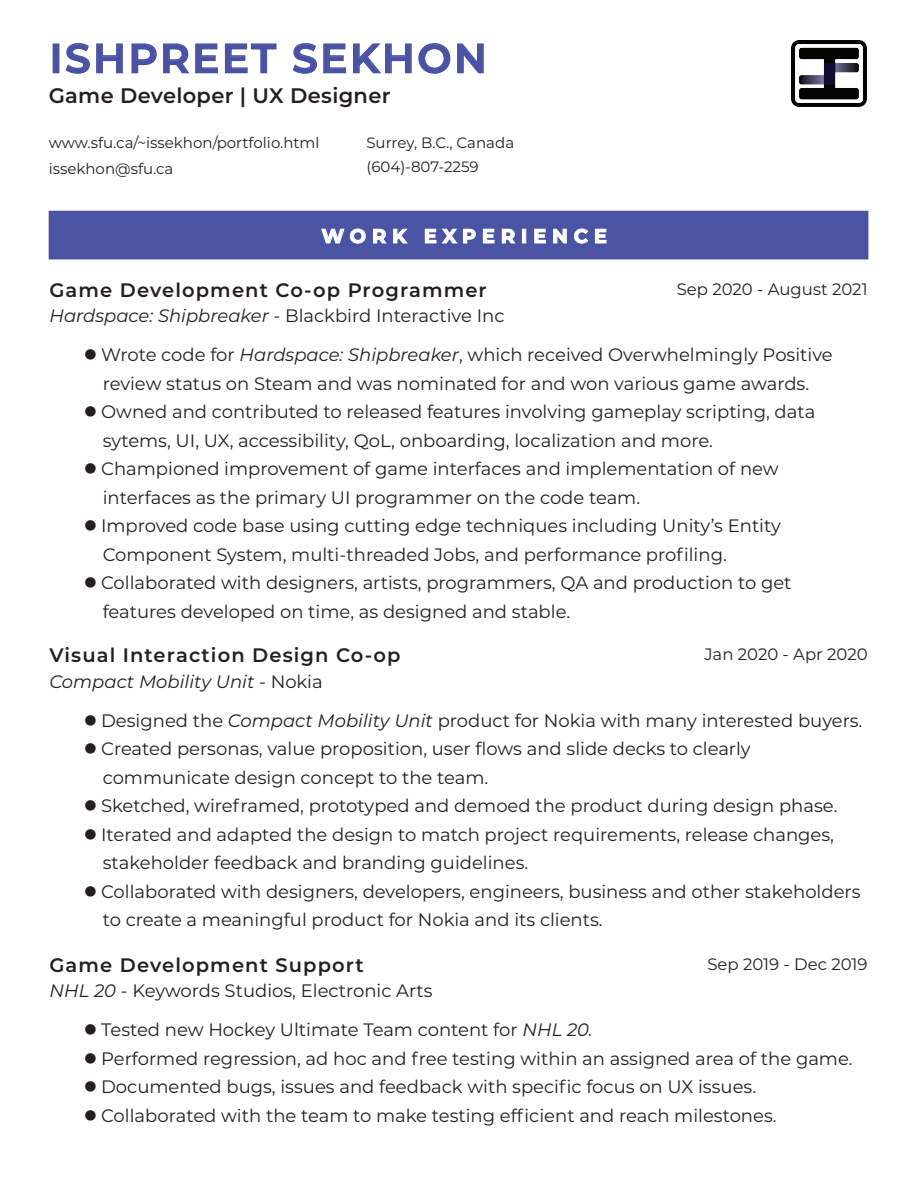
<style>
.page{position:relative;width:918px;height:1188px;background:#fff}
.page>*{position:absolute;margin:0;border:0;box-sizing:border-box;transform-origin:0 0}
.t1{font:600 40.5px "Montserrat";letter-spacing:.065em;color:#4b52a3}
.t2{font:600 21px "Montserrat";letter-spacing:.015em;color:#231f20}
.t3{font:600 19.5px "Montserrat";letter-spacing:.055em;color:#231f20}
.t4{font:700 19.5px "Montserrat";letter-spacing:.3em;color:#fff}
.t5{font:18px/28.5px "Montserrat";color:#231f20}
.t6{font:italic 18px "Montserrat";color:#231f20}
.t7{font:16.5px "Montserrat";color:#231f20}
.t8{font:15px/24px "Montserrat";color:#231f20}
.s1{font-style:italic}
.s2{font-style:normal}
</style>
<div class="page">
<div style="left:53px;top:43px;width:6px;height:30px;border:2px solid #4a53a3"></div>
<svg style="left:65px;top:43px;width:58px;height:31px"></svg>
<svg style="left:131px;top:43px;width:146px;height:31px"></svg>
<svg style="left:292px;top:43px;width:120px;height:31px"></svg>
<svg style="left:418px;top:43px;width:66px;height:31px"></svg>
<img style="left:792px;top:41px;width:75px;height:65px">
<div style="left:49px;top:211px;width:819px;height:48px;background:#4a54a3"></div>
<svg style="left:321px;top:228px;width:45px;height:16px"></svg>
<svg style="left:373px;top:228px;width:14px;height:16px"></svg>
<svg style="left:393px;top:228px;width:15px;height:16px"></svg>
<svg style="left:424px;top:228px;width:52px;height:16px"></svg>
<svg style="left:482px;top:228px;width:13px;height:16px"></svg>
<svg style="left:501px;top:228px;width:15px;height:16px"></svg>
<div style="left:522px;top:229px;width:4px;height:14px;border:1px solid #fff"></div>
<svg style="left:534px;top:228px;width:12px;height:16px"></svg>
<svg style="left:553px;top:228px;width:14px;height:16px"></svg>
<svg style="left:574px;top:228px;width:33px;height:16px"></svg>
<h1 class="t1" style="left:50px;top:29px;width:439px">ISHPREET SEKHON</h1>
<p class="t2" style="left:49px;top:80px;width:343px">Game Developer | UX Designer</p>
<p class="t8" style="left:49px;top:130px;width:272px">www.sfu.ca/~issekhon/portfolio.html</p>
<p class="t8" style="left:49px;top:156px;width:126px">issekhon@sfu.ca</p>
<p class="t8" style="left:366px;top:130px;width:149px">Surrey, B.C., Canada (604)-807-2259</p>
<p class="t4" style="left:322px;top:222px;width:287px">WORK EXPERIENCE</p>
<p class="t3" style="left:49px;top:276px;width:439px">Game Development Co-op Programmer</p>
<p class="t5" style="left:49px;top:301px;width:457px"><span class="s1">Hardspace: Shipbreaker</span> - Blackbird Interactive Inc</p>
<p class="t7" style="left:677px;top:277px;width:192px">Sep 2020 - August 2021</p>
<p class="t5" style="left:84px;top:340px;width:750px;text-align:center">● Wrote code for <span class="s1">Hardspace: Shipbreaker</span>, which received Overwhelmingly Positive review status on Steam and was nominated for and won various game awards.</p>
<p class="t5" style="left:103px;top:397px;width:714px;text-indent:-19px">● Owned and contributed to released features involving gameplay scripting, data sytems, UI, UX, accessibility, QoL, onboarding, localization and more.</p>
<p class="t5" style="left:103px;top:454px;width:678px;text-indent:-19px">● Championed improvement of game interfaces and implementation of new interfaces as the primary UI programmer on the code team.</p>
<p class="t5" style="left:103px;top:511px;width:680px;text-indent:-19px">● Improved code base using cutting edge techniques including Unity’s Entity<br>Component System, multi-threaded Jobs, and performance profiling.</p>
<p class="t5" style="left:103px;top:568px;width:690px;text-indent:-19px">● Collaborated with designers, artists, programmers, QA and production to get features developed on time, as designed and stable.</p>
<p class="t3" style="left:49px;top:642px;width:353px">Visual Interaction Design Co-op</p>
<p class="t6" style="left:49px;top:669px;width:275px">Compact Mobility Unit <span class="s2">- Nokia</span></p>
<p class="t7" style="left:704px;top:643px;width:165px">Jan 2020 - Apr 2020</p>
<p class="t5" style="left:84px;top:706px;width:780px">● Designed the <span class="s1">Compact Mobility Unit</span> product for Nokia with many interested buyers.</p>
<p class="t5" style="left:103px;top:734px;width:649px;text-indent:-19px">● Created personas, value proposition, user flows and slide decks to clearly communicate design concept to the team.</p>
<p class="t5" style="left:84px;top:791px;width:755px">● Sketched, wireframed, prototyped and demoed the product during design phase.</p>
<p class="t5" style="left:103px;top:820px;width:733px;text-indent:-19px">● Iterated and adapted the design to match project requirements, release changes, stakeholder feedback and branding guidelines.</p>
<p class="t5" style="left:103px;top:877px;width:759px;text-indent:-19px">● Collaborated with designers, developers, engineers, business and other stakeholders to create a meaningful product for Nokia and its clients.</p>
<p class="t3" style="left:49px;top:951px;width:316px">Game Development Support</p>
<p class="t5" style="left:49px;top:976px;width:385px"><span class="s1">NHL 20</span> - Keywords Studios, Electronic Arts</p>
<p class="t7" style="left:707px;top:952px;width:162px">Sep 2019 - Dec 2019</p>
<p class="t5" style="left:84px;top:1015px;width:510px">● Tested new Hockey Ultimate Team content for <span class="s1">NHL 20.</span></p>
<p class="t5" style="left:84px;top:1044px;width:770px">● Performed regression, ad hoc and free testing within an assigned area of the game.</p>
<p class="t5" style="left:84px;top:1072px;width:674px">● Documented bugs, issues and feedback with specific focus on UX issues.</p>
<p class="t5" style="left:84px;top:1101px;width:694px">● Collaborated with the team to make testing efficient and reach milestones.</p>
</div>
